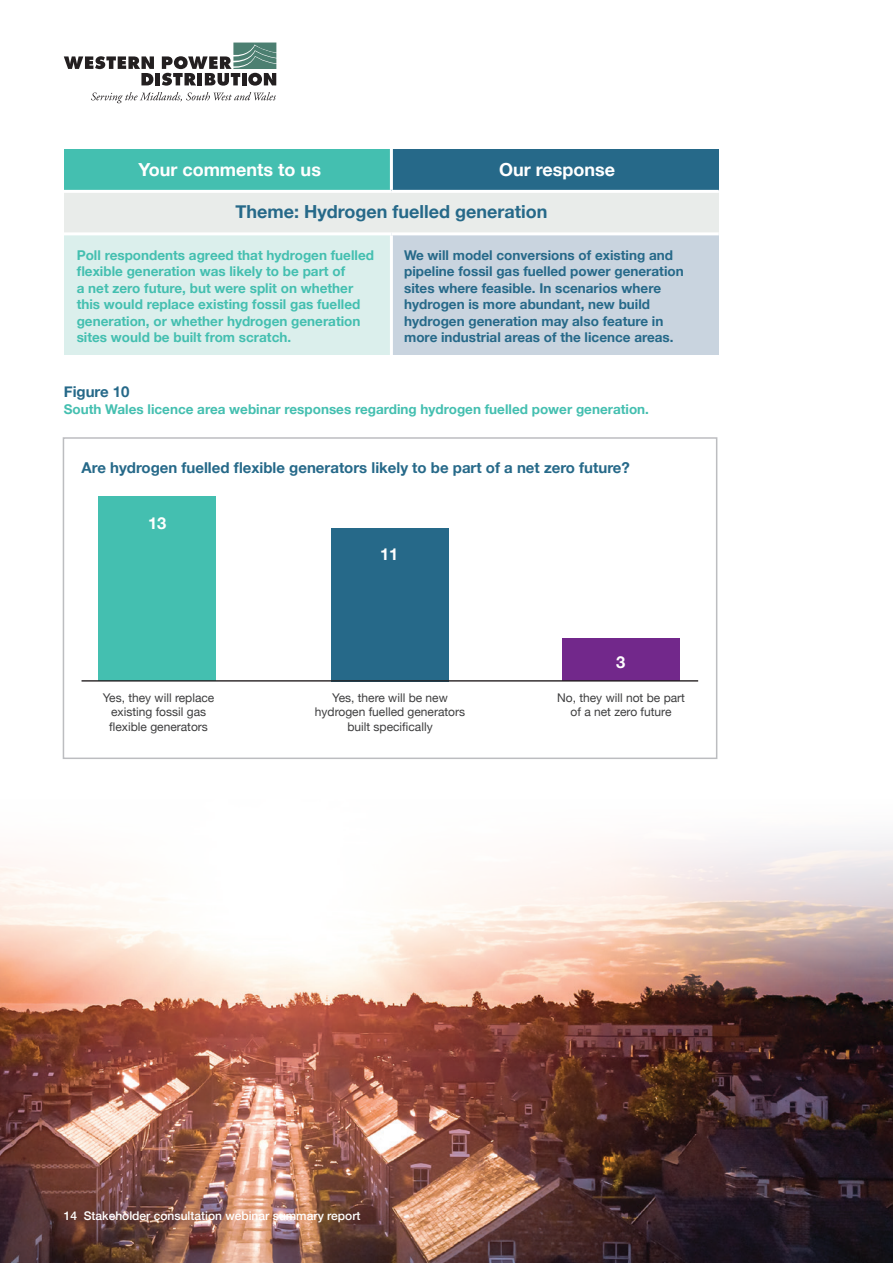
<style>
.page{position:relative;width:893px;height:1263px;background:#fff}
.page>*{position:absolute;margin:0;border:0;box-sizing:border-box;transform-origin:0 0}
.t1{font:700 18px "Helvetica Neue";color:#266989}
.t2{font:700 18px "Helvetica Neue";color:#fff}
.t3{font:700 16.5px "Helvetica Neue";color:#fff}
.t4{font:700 15px "Helvetica Neue";color:#266989}
.t5{font:700 13.5px/16.5px "Helvetica Neue";color:#44bfb0}
.t6{font:700 13.5px/16.5px "Helvetica Neue";color:#266989}
.t7{font:12px/14.4px "Helvetica Neue";color:#3e3e3f;text-align:center}
.t8{font:500 12px "Helvetica Neue";color:#fff}
</style>
<div class="page">
<svg style="left:64px;top:56px;width:90px;height:29px"></svg>
<hr style="left:156px;top:73px;width:4px;height:12px;background:#231f20">
<svg style="left:162px;top:43px;width:114px;height:43px"></svg>
<svg style="left:91px;top:92px;width:185px;height:11px"></svg>
<img style="left:0;top:998px;width:893px;height:265px">
<svg style="left:0;top:732px;width:893px;height:266px"></svg>
<div style="left:64px;top:149px;width:327px;height:42px;background:#44bfb0"></div>
<div style="left:391px;top:149px;width:328px;height:42px;background:#266989"></div>
<div style="left:64px;top:191px;width:655px;height:43px;background:#e9ecea"></div>
<div style="left:64px;top:234px;width:327px;height:121px;background:#dbefec"></div>
<div style="left:391px;top:234px;width:328px;height:121px;background:#c9d4df"></div>
<hr style="left:390px;top:149px;width:3px;height:41px;background:#fff">
<hr style="left:64px;top:232px;width:327px;height:3px;background:#fff">
<hr style="left:391px;top:232px;width:328px;height:3px;background:#fff">
<hr style="left:390px;top:235px;width:3px;height:120px;background:#fff">
<hr style="left:64px;top:190px;width:327px;height:3px;background:#fff">
<hr style="left:391px;top:190px;width:328px;height:3px;background:#fff">
<div style="left:562px;top:639px;width:117px;height:42px;background:#72288b"></div>
<div style="left:63px;top:437px;width:654px;height:322px;border:2px solid #bcbdc0"></div>
<div style="left:331px;top:528px;width:117px;height:153px;background:#266989"></div>
<div style="left:99px;top:497px;width:117px;height:184px;background:#44bfb0"></div>
<hr style="left:82px;top:680px;width:616px;height:1px;background:#231f20">
<p class="t2" style="left:139px;top:155px;width:184px">Your comments to us</p>
<p class="t2" style="left:499px;top:155px;width:118px">Our response</p>
<p class="t1" style="left:235px;top:198px;width:313px">Theme: Hydrogen fuelled generation</p>
<p class="t5" style="left:77px;top:247px;width:299px">Poll respondents agreed that hydrogen fuelled flexible generation was likely to be part of<br>a net zero future, but were split on whether this would replace existing fossil gas fuelled generation, or whether hydrogen generation sites would be built from scratch.</p>
<p class="t6" style="left:404px;top:247px;width:281px">We will model conversions of existing and pipeline fossil gas fuelled power generation sites where feasible. In scenarios where hydrogen is more abundant, new build hydrogen generation may also feature in more industrial areas of the licence areas.</p>
<p class="t4" style="left:64px;top:380px;width:67px">Figure 10</p>
<p class="t5" style="left:64px;top:401px;width:587px">South Wales licence area webinar responses regarding hydrogen fuelled power generation.</p>
<p class="t4" style="left:82px;top:455px;width:550px">Are hydrogen fuelled flexible generators likely to be part of a net zero future?</p>
<p class="t3" style="left:148px;top:510px;width:20px">13</p>
<p class="t3" style="left:380px;top:541px;width:20px">11</p>
<p class="t3" style="left:616px;top:649px;width:11px">3</p>
<p class="t7" style="left:103px;top:691px;width:113px">Yes, they will replace existing fossil gas flexible generators</p>
<p class="t7" style="left:315px;top:691px;width:152px">Yes, there will be new hydrogen fuelled generators built specifically</p>
<p class="t7" style="left:557px;top:691px;width:129px">No, they will not be part of a net zero future</p>
<p class="t8" style="left:64px;top:1206px;width:298px">14 Stakeholder consultation webinar summary report</p>
</div>
